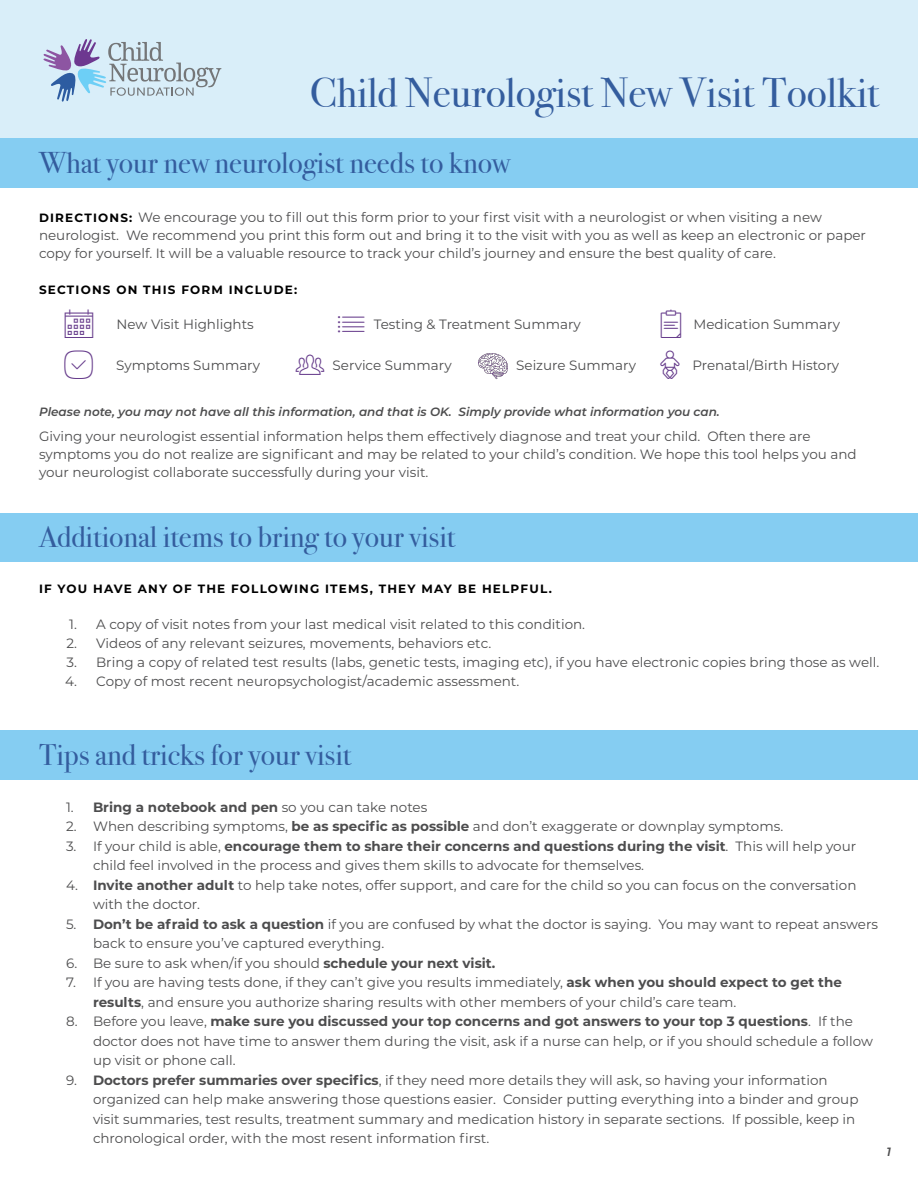
<style>
.page{position:relative;width:918px;height:1188px;background:#fff}
.page>*{position:absolute;margin:0;border:0;box-sizing:border-box;transform-origin:0 0}
.t1{font:42px "Bodoni Svty Two ITCTT";color:#345d9e}
.t2{font:30px "Bodoni Svty Two ITCTT";color:#345d9e}
.t3{font:13.5px/19.5px "Montserrat";color:#4d4d4e}
.t4{font:700 13.5px "Montserrat";color:#4d4d4e}
.t5{font:italic 600 12px "Montserrat";color:#4d4d4e}
.t6{font:700 12px "Montserrat";letter-spacing:.1em;color:#000}
.s1{font-weight:700;font-size:12px;color:#000}
.s2{font-family:"SS Glyphish Outlined";font-size:28.5px;color:#673d8c}
.s3{font-weight:400}
.s4{font-weight:700}
</style>
<div class="page">
<div style="left:0;top:137px;width:918px;height:51px;background:#85cdf2"></div>
<div style="left:0;top:513px;width:918px;height:48px;background:#85cdf2"></div>
<div style="left:0;top:731px;width:918px;height:49px;background:#85cdf2"></div>
<div style="left:0;top:0;width:918px;height:137px;background:#d9eef9"></div>
<svg style="left:44px;top:39px;width:177px;height:63px"></svg>
<img style="left:479px;top:353px;width:29px;height:26px">
<h1 class="t1" style="left:310px;top:58px;width:571px">Child Neurologist New Visit Toolkit</h1>
<h2 class="t2" style="left:39px;top:138px;width:473px">What your new neurologist needs to know</h2>
<p class="t3" style="left:39px;top:208px;width:829px;line-height:18px"><span class="s1">DIRECTIONS:</span> We encourage you to fill out this form prior to your first visit with a neurologist or when visiting a new neurologist. We recommend you print this form out and bring it to the visit with you as well as keep an electronic or paper copy for yourself. It will be a valuable resource to track your child’s journey and ensure the best quality of care.</p>
<p class="t6" style="left:39px;top:281px;width:260px">SECTIONS ON THIS FORM INCLUDE:</p>
<p class="t3" style="left:65px;top:314px;width:190px"><span class="s2">CALENDAR</span> New Visit Highlights</p>
<p class="t3" style="left:337px;top:314px;width:245px"><span class="s2">LIST</span> Testing &amp; Treatment Summary</p>
<p class="t3" style="left:657px;top:314px;width:185px"><span class="s2">CLIPBOARD</span> Medication Summary</p>
<p class="t3" style="left:64px;top:355px;width:197px"><span class="s2">CHECK</span> Symptoms Summary</p>
<p class="t3" style="left:296px;top:355px;width:157px"><span class="s2">USERGROUP</span> Service Summary</p>
<p class="t3" style="left:516px;top:355px;width:325px">Seizure Summary <span class="s2">BABY</span> Prenatal/Birth History</p>
<p class="t5" style="left:39px;top:403px;width:682px">Please note, you may not have all this information, and that is OK. Simply provide what information you can.</p>
<p class="t3" style="left:39px;top:427px;width:819px;line-height:18px">Giving your neurologist essential information helps them effectively diagnose and treat your child. Often there are symptoms you do not realize are significant and may be related to your child’s condition. We hope this tool helps you and your neurologist collaborate successfully during your visit.</p>
<h2 class="t2" style="left:39px;top:513px;width:418px">Additional items to bring to your visit</h2>
<p class="t6" style="left:39px;top:580px;width:514px">IF YOU HAVE ANY OF THE FOLLOWING ITEMS, THEY MAY BE HELPFUL.</p>
<p class="t3" style="left:69px;top:614px;width:517px">1. A copy of visit notes from your last medical visit related to this condition.</p>
<p class="t3" style="left:66px;top:633px;width:426px">2. Videos of any relevant seizures, movements, behaviors etc.</p>
<p class="t3" style="left:66px;top:652px;width:814px">3. Bring a copy of related test results (labs, genetic tests, imaging etc), if you have electronic copies bring those as well.</p>
<p class="t3" style="left:65px;top:671px;width:456px">4. Copy of most recent neuropsychologist/academic assessment.</p>
<h2 class="t2" style="left:39px;top:730px;width:314px">Tips and tricks for your visit</h2>
<p class="t4" style="left:66px;top:797px;width:363px"><span class="s3">1.</span> Bring a notebook and pen <span class="s3">so you can take notes</span></p>
<p class="t3" style="left:66px;top:816px;width:719px">2. When describing symptoms, <span class="s4">be as specific as possible</span> and don’t exaggerate or downplay symptoms.</p>
<p class="t3" style="left:93px;top:836px;width:765px;text-indent:-27px">3. If your child is able, <span class="s4">encourage them to share their concerns and questions during the visit</span>. This will help your child feel involved in the process and gives them skills to advocate for themselves.</p>
<p class="t3" style="left:93px;top:875px;width:765px;text-indent:-27px">4. <span class="s4">Invite another adult</span> to help take notes, offer support, and care for the child so you can focus on the conversation with the doctor.</p>
<p class="t3" style="left:93px;top:914px;width:787px;text-indent:-27px">5. <span class="s4">Don’t be afraid to ask a question</span> if you are confused by what the doctor is saying. You may want to repeat answers back to ensure you’ve captured everything.</p>
<p class="t3" style="left:66px;top:953px;width:431px">6. Be sure to ask when/if you should <span class="s4">schedule your next visit.</span></p>
<p class="t3" style="left:93px;top:972px;width:751px;text-indent:-27px">7. If you are having tests done, if they can’t give you results immediately, <span class="s4">ask when you should expect to get the results</span>, and ensure you authorize sharing results with other members of your child’s care team.</p>
<p class="t3" style="left:93px;top:1011px;width:781px;text-indent:-27px">8. Before you leave, <span class="s4">make sure you discussed your top concerns and got answers to your top 3 questions</span>. If the doctor does not have time to answer them during the visit, ask if a nurse can help, or if you should schedule a follow up visit or phone call.</p>
<p class="t3" style="left:93px;top:1070px;width:767px;text-indent:-27px">9. <span class="s4">Doctors prefer summaries over specifics</span>, if they need more details they will ask, so having your information organized can help make answering those questions easier. Consider putting everything into a binder and group visit summaries, test results, treatment summary and medication history in separate sections. If possible, keep in chronological order, with the most resent information first.</p>
<p class="t5" style="left:886px;top:1144px;width:6px">1</p>
</div>
